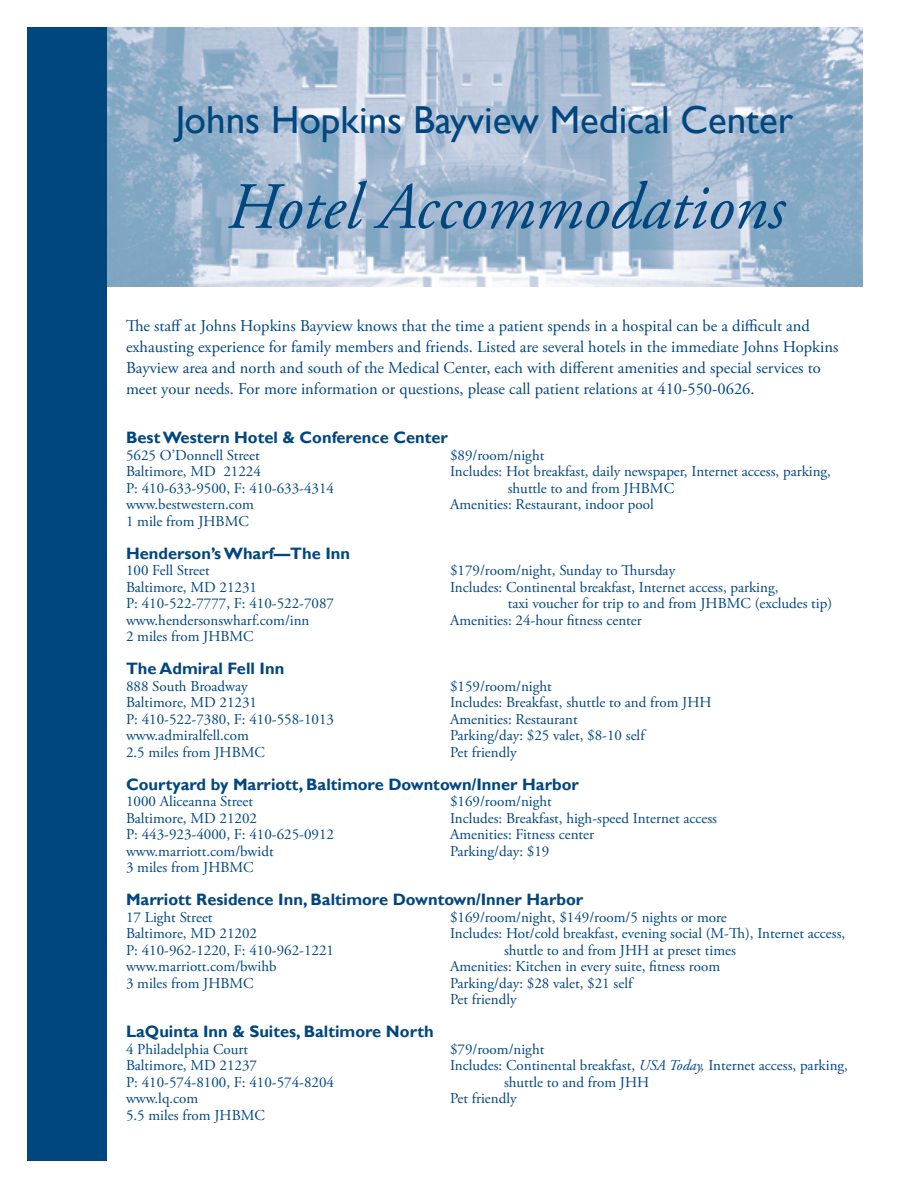
<style>
.page{position:relative;width:918px;height:1188px;background:#fff}
.page>*{position:absolute;margin:0;border:0;box-sizing:border-box;transform-origin:0 0}
.t1{font:italic 66px "Adobe Garamond Pro";color:#00467f}
.t2{font:39px "Gill Sans";color:#00467f}
.t3{font:16.5px/21px "Adobe Garamond Pro";color:#00467f}
.t4{font:700 16.5px "Gill Sans";color:#00467f}
.t5{font:15px/16.5px "Adobe Garamond Pro";color:#00467f}
.s1{font-style:italic}
</style>
<div class="page">
<img style="left:107px;top:27px;width:755px;height:259px">
<div style="left:28px;top:27px;width:79px;height:1133px;background:#00467f"></div>
<h2 class="t2" style="left:176px;top:98px;width:619px">Johns Hopkins Bayview Medical Center</h2>
<h1 class="t1" style="left:227px;top:167px;width:559px">Hotel Accommodations</h1>
<p class="t3" style="left:126px;top:316px;width:714px">The staff at Johns Hopkins Bayview knows that the time a patient spends in a hospital can be a difficult and exhausting experience for family members and friends. Listed are several hotels in the immediate Johns Hopkins Bayview area and north and south of the Medical Center, each with different amenities and special services to meet your needs. For more information or questions, please call patient relations at 410-550-0626.</p>
<p class="t4" style="left:126px;top:428px;width:324px">Best Western Hotel &amp; Conference Center</p>
<p class="t5" style="left:126px;top:447px;width:135px">5625 O’Donnell Street</p>
<p class="t5" style="left:450px;top:447px;width:96px">$89/room/night</p>
<p class="t5" style="left:126px;top:464px;width:136px">Baltimore, MD 21224</p>
<p class="t5" style="left:450px;top:464px;width:383px">Includes: Hot breakfast, daily newspaper, Internet access, parking,</p>
<p class="t5" style="left:126px;top:480px;width:210px">P: 410-633-9500, F: 410-633-4314</p>
<p class="t5" style="left:508px;top:480px;width:168px">shuttle to and from JHBMC</p>
<p class="t5" style="left:126px;top:497px;width:130px">www.bestwestern.com</p>
<p class="t5" style="left:450px;top:497px;width:205px">Amenities: Restaurant, indoor pool</p>
<p class="t5" style="left:126px;top:513px;width:124px">1 mile from JHBMC</p>
<p class="t4" style="left:126px;top:543px;width:226px">Henderson’s Wharf—The Inn</p>
<p class="t5" style="left:126px;top:563px;width:85px">100 Fell Street</p>
<p class="t5" style="left:450px;top:563px;width:227px">$179/room/night, Sunday to Thursday</p>
<p class="t5" style="left:126px;top:579px;width:133px">Baltimore, MD 21231</p>
<p class="t5" style="left:450px;top:579px;width:330px">Includes: Continental breakfast, Internet access, parking,</p>
<p class="t5" style="left:126px;top:596px;width:210px">P: 410-522-7777, F: 410-522-7087</p>
<p class="t5" style="left:508px;top:596px;width:326px">taxi voucher for trip to and from JHBMC (excludes tip)</p>
<p class="t5" style="left:126px;top:612px;width:185px">www.hendersonswharf.com/inn</p>
<p class="t5" style="left:450px;top:612px;width:193px">Amenities: 24-hour fitness center</p>
<p class="t5" style="left:126px;top:629px;width:129px">2 miles from JHBMC</p>
<p class="t4" style="left:126px;top:659px;width:160px">The Admiral Fell Inn</p>
<p class="t5" style="left:126px;top:678px;width:123px">888 South Broadway</p>
<p class="t5" style="left:450px;top:678px;width:103px">$159/room/night</p>
<p class="t5" style="left:126px;top:695px;width:133px">Baltimore, MD 21231</p>
<p class="t5" style="left:450px;top:695px;width:263px">Includes: Breakfast, shuttle to and from JHH</p>
<p class="t5" style="left:126px;top:711px;width:210px">P: 410-522-7380, F: 410-558-1013</p>
<p class="t5" style="left:450px;top:711px;width:129px">Amenities: Restaurant</p>
<p class="t5" style="left:126px;top:728px;width:124px">www.admiralfell.com</p>
<p class="t5" style="left:450px;top:728px;width:196px">Parking/day: $25 valet, $8-10 self</p>
<p class="t5" style="left:126px;top:744px;width:140px">2.5 miles from JHBMC</p>
<p class="t5" style="left:450px;top:744px;width:68px">Pet friendly</p>
<p class="t4" style="left:126px;top:774px;width:454px">Courtyard by Marriott, Baltimore Downtown/Inner Harbor</p>
<p class="t5" style="left:126px;top:794px;width:129px">1000 Aliceanna Street</p>
<p class="t5" style="left:450px;top:794px;width:103px">$169/room/night</p>
<p class="t5" style="left:126px;top:810px;width:133px">Baltimore, MD 21202</p>
<p class="t5" style="left:450px;top:810px;width:269px">Includes: Breakfast, high-speed Internet access</p>
<p class="t5" style="left:126px;top:827px;width:210px">P: 443-923-4000, F: 410-625-0912</p>
<p class="t5" style="left:450px;top:827px;width:146px">Amenities: Fitness center</p>
<p class="t5" style="left:126px;top:843px;width:149px">www.marriott.com/bwidt</p>
<p class="t5" style="left:450px;top:843px;width:101px">Parking/day: $19</p>
<p class="t5" style="left:126px;top:860px;width:129px">3 miles from JHBMC</p>
<p class="t4" style="left:126px;top:890px;width:459px">Marriott Residence Inn, Baltimore Downtown/Inner Harbor</p>
<p class="t5" style="left:126px;top:909px;width:88px">17 Light Street</p>
<p class="t5" style="left:450px;top:909px;width:278px">$169/room/night, $149/room/5 nights or more</p>
<p class="t5" style="left:126px;top:926px;width:133px">Baltimore, MD 21202</p>
<p class="t5" style="left:450px;top:926px;width:397px">Includes: Hot/cold breakfast, evening social (M-Th), Internet access,</p>
<p class="t5" style="left:126px;top:942px;width:210px">P: 410-962-1220, F: 410-962-1221</p>
<p class="t5" style="left:504px;top:942px;width:233px">shuttle to and from JHH at preset times</p>
<p class="t5" style="left:126px;top:959px;width:152px">www.marriott.com/bwihb</p>
<p class="t5" style="left:450px;top:959px;width:272px">Amenities: Kitchen in every suite, fitness room</p>
<p class="t5" style="left:126px;top:975px;width:129px">3 miles from JHBMC</p>
<p class="t5" style="left:450px;top:975px;width:184px">Parking/day: $28 valet, $21 self<br>Pet friendly</p>
<p class="t4" style="left:126px;top:1022px;width:309px">LaQuinta Inn &amp; Suites, Baltimore North</p>
<p class="t5" style="left:126px;top:1041px;width:124px">4 Philadelphia Court</p>
<p class="t5" style="left:450px;top:1041px;width:96px">$79/room/night</p>
<p class="t5" style="left:126px;top:1058px;width:133px">Baltimore, MD 21237</p>
<p class="t5" style="left:450px;top:1058px;width:399px">Includes: Continental breakfast, <span class="s1">USA Today,</span> Internet access, parking,</p>
<p class="t5" style="left:126px;top:1074px;width:210px">P: 410-574-8100, F: 410-574-8204</p>
<p class="t5" style="left:504px;top:1074px;width:147px">shuttle to and from JHH</p>
<p class="t5" style="left:126px;top:1091px;width:74px">www.lq.com</p>
<p class="t5" style="left:450px;top:1091px;width:68px">Pet friendly</p>
<p class="t5" style="left:126px;top:1107px;width:140px">5.5 miles from JHBMC</p>
</div>
